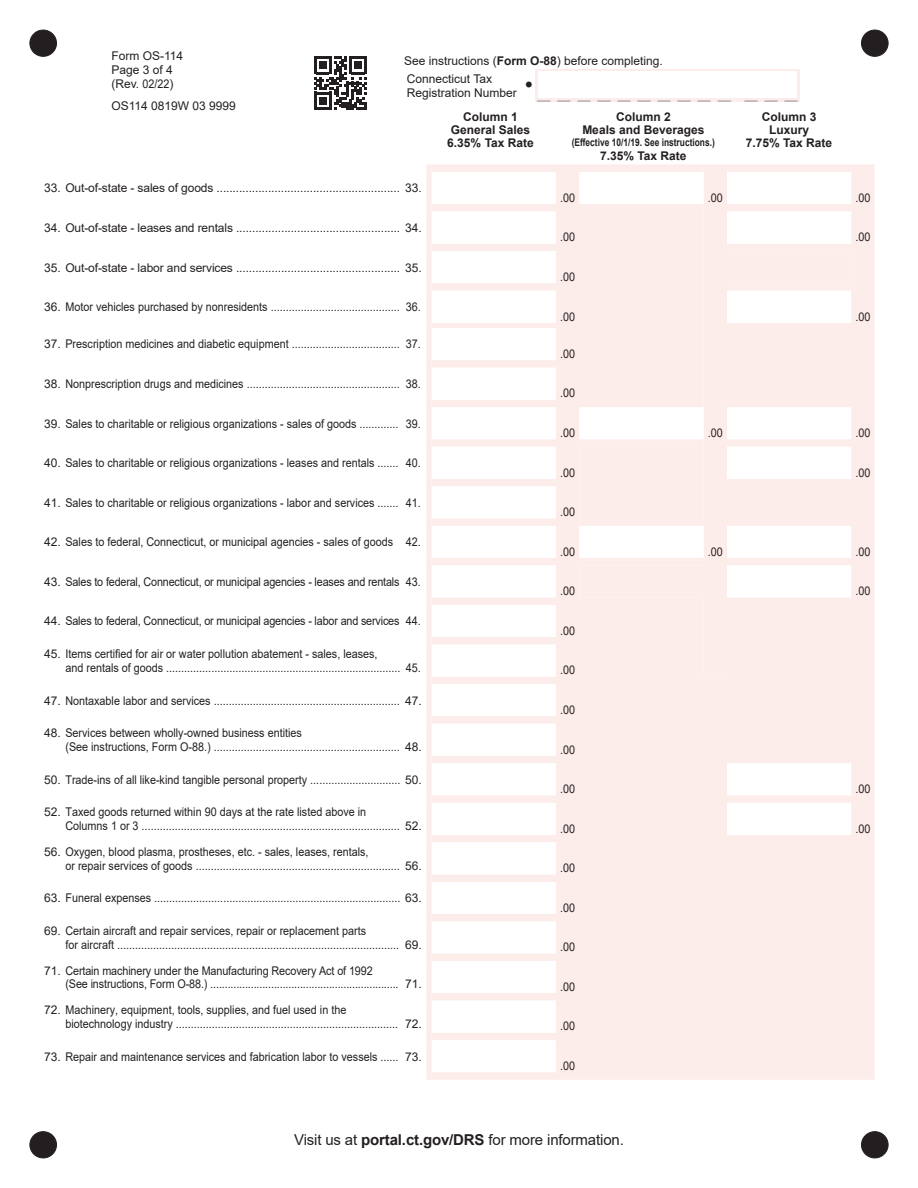
<style>
.page{position:relative;width:918px;height:1188px;background:#fff}
.page>*{position:absolute;margin:0;border:0;box-sizing:border-box;transform-origin:0 0}
.t1{font:15px "Arial";letter-spacing:-.01em;color:#231f20}
.t2{font:12px/13.5px "Arial";color:#231f20}
.t3{font:12px "Arial";color:#231f20;scale:.9 1}
.t4{font:700 12px "Arial";color:#231f20}
.t5{font:700 10.5px "Arial";color:#231f20;scale:.8 1}
.s1{font-weight:700}
.s2{font-family:"Times New Roman";font-size:25.5px;color:#939598}
</style>
<div class="page">
<div style="left:30px;top:30px;width:27px;height:26px;background:#231f20;border-radius:50%"></div>
<div style="left:30px;top:30px;width:27px;height:27px;border:1px solid #231f20;border-radius:50%"></div>
<div style="left:861px;top:30px;width:27px;height:26px;background:#231f20;border-radius:50%"></div>
<div style="left:861px;top:30px;width:27px;height:27px;border:1px solid #231f20;border-radius:50%"></div>
<div style="left:30px;top:1132px;width:27px;height:26px;background:#231f20;border-radius:50%"></div>
<div style="left:30px;top:1131px;width:27px;height:27px;border:1px solid #231f20;border-radius:50%"></div>
<div style="left:861px;top:1132px;width:27px;height:26px;background:#231f20;border-radius:50%"></div>
<div style="left:861px;top:1131px;width:27px;height:27px;border:1px solid #231f20;border-radius:50%"></div>
<div style="left:426px;top:164px;width:6px;height:916px;background:#fdedea"></div>
<div style="left:432px;top:164px;width:443px;height:916px;background:#fdedea"></div>
<svg style="left:432px;top:172px;width:419px;height:900px;fill:#fdedea"></svg>
<svg style="left:314px;top:57px;width:53px;height:53px"></svg>
<div style="left:535px;top:69px;width:265px;height:33px;background:linear-gradient(to right,#fef6f4,#fef6f4)"></div>
<div style="left:539px;top:71px;width:258px;height:26px;background:#fff"></div>
<p class="t2" style="left:111px;top:48px;width:73px;line-height:14.4px">Form OS-114<br>Page 3 of 4 (Rev. 02/22)</p>
<p class="t2" style="left:111px;top:99px;width:126px">OS114 0819W 03 9999</p>
<p class="t2" style="left:404px;top:51px;width:260px;line-height:18px">See instructions (<span class="s1">Form O-88</span>) before completing.<br>Connecticut Tax</p>
<p class="t2" style="left:407px;top:86px;width:392px">Registration Number <span class="s2">_ _ _ _ _ _ _ _ _ _ _ _ _</span></p>
<p class="t4" style="left:463px;top:108px;width:56px">Column 1</p>
<p class="t4" style="left:616px;top:108px;width:56px">Column 2</p>
<p class="t4" style="left:762px;top:108px;width:56px">Column 3</p>
<p class="t4" style="left:451px;top:121px;width:81px">General Sales</p>
<p class="t4" style="left:582px;top:121px;width:124px">Meals and Beverages</p>
<p class="t5" style="left:572px;top:135px;width:180px">(Effective 10/1/19. See instructions.)</p>
<p class="t4" style="left:769px;top:121px;width:42px">Luxury</p>
<p class="t4" style="left:447px;top:134px;width:88px">6.35% Tax Rate</p>
<p class="t4" style="left:746px;top:134px;width:88px">7.75% Tax Rate</p>
<p class="t4" style="left:600px;top:147px;width:88px">7.35% Tax Rate</p>
<p class="t2" style="left:44px;top:181px;width:379px">33. Out-of-state - sales of goods ......................................................... 33.</p>
<p class="t2" style="left:44px;top:221px;width:379px">34. Out-of-state - leases and rentals ................................................... 34.</p>
<p class="t2" style="left:44px;top:261px;width:379px">35. Out-of-state - labor and services ................................................... 35.</p>
<p class="t2" style="left:44px;top:300px;width:378px">36. Motor vehicles purchased by nonresidents ........................................... 36.</p>
<p class="t2" style="left:44px;top:337px;width:378px">37. Prescription medicines and diabetic equipment .................................... 37.</p>
<p class="t2" style="left:44px;top:377px;width:378px">38. Nonprescription drugs and medicines ................................................... 38.</p>
<p class="t2" style="left:44px;top:417px;width:378px">39. Sales to charitable or religious organizations ‑ sales of goods ............. 39.</p>
<p class="t2" style="left:44px;top:456px;width:378px">40. Sales to charitable or religious organizations ‑ leases and rentals ....... 40.</p>
<p class="t2" style="left:44px;top:496px;width:378px">41. Sales to charitable or religious organizations ‑ labor and services ....... 41.</p>
<p class="t2" style="left:44px;top:535px;width:378px">42. Sales to federal, Connecticut, or municipal agencies ‑ sales of goods 42.</p>
<p class="t2" style="left:44px;top:575px;width:378px">43. Sales to federal, Connecticut, or municipal agencies ‑ leases and rentals 43.</p>
<p class="t2" style="left:44px;top:614px;width:378px">44. Sales to federal, Connecticut, or municipal agencies ‑ labor and services 44.</p>
<p class="t2" style="left:65px;top:647px;width:357px;text-indent:-21px">45. Items certified for air or water pollution abatement ‑ sales, leases,<br>and rentals of goods .............................................................................. 45.</p>
<p class="t2" style="left:44px;top:693px;width:379px">47. Nontaxable labor and services .............................................................. 47.</p>
<p class="t2" style="left:65px;top:726px;width:358px;text-indent:-21px">48. Services between wholly-owned business entities<br>(See instructions, Form O-88.) .............................................................. 48.</p>
<p class="t2" style="left:44px;top:773px;width:379px">50. Trade‑ins of all like-kind tangible personal property .............................. 50.</p>
<p class="t2" style="left:65px;top:805px;width:358px;text-indent:-21px">52. Taxed goods returned within 90 days at the rate listed above in<br>Columns 1 or 3 ...................................................................................... 52.</p>
<p class="t2" style="left:65px;top:845px;width:358px;text-indent:-21px">56. Oxygen, blood plasma, prostheses, etc. ‑ sales, leases, rentals,<br>or repair services of goods .................................................................... 56.</p>
<p class="t2" style="left:44px;top:891px;width:379px">63. Funeral expenses .................................................................................. 63.</p>
<p class="t2" style="left:65px;top:924px;width:358px;text-indent:-21px">69. Certain aircraft and repair services, repair or replacement parts<br>for aircraft .............................................................................................. 69.</p>
<p class="t2" style="left:65px;top:964px;width:358px;text-indent:-21px">71. Certain machinery under the Manufacturing Recovery Act of 1992<br>(See instructions, Form O-88.) ................................................................. 71.</p>
<p class="t2" style="left:65px;top:1003px;width:358px;text-indent:-21px">72. Machinery, equipment, tools, supplies, and fuel used in the<br>biotechnology industry .......................................................................... 72.</p>
<p class="t2" style="left:44px;top:1050px;width:379px">73. Repair and maintenance services and fabrication labor to vessels ...... 73.</p>
<p class="t3" style="left:560px;top:189px;width:18px">.00</p>
<p class="t3" style="left:708px;top:189px;width:18px">.00</p>
<p class="t3" style="left:855px;top:189px;width:18px">.00</p>
<p class="t3" style="left:560px;top:229px;width:18px">.00</p>
<p class="t3" style="left:855px;top:229px;width:18px">.00</p>
<p class="t3" style="left:560px;top:269px;width:18px">.00</p>
<p class="t3" style="left:560px;top:308px;width:18px">.00</p>
<p class="t3" style="left:855px;top:308px;width:18px">.00</p>
<p class="t3" style="left:560px;top:345px;width:18px">.00</p>
<p class="t3" style="left:560px;top:385px;width:18px">.00</p>
<p class="t3" style="left:560px;top:425px;width:18px">.00</p>
<p class="t3" style="left:708px;top:425px;width:18px">.00</p>
<p class="t3" style="left:855px;top:425px;width:18px">.00</p>
<p class="t3" style="left:560px;top:464px;width:18px">.00</p>
<p class="t3" style="left:855px;top:464px;width:18px">.00</p>
<p class="t3" style="left:560px;top:504px;width:18px">.00</p>
<p class="t3" style="left:560px;top:543px;width:18px">.00</p>
<p class="t3" style="left:708px;top:543px;width:18px">.00</p>
<p class="t3" style="left:855px;top:543px;width:18px">.00</p>
<p class="t3" style="left:560px;top:583px;width:18px">.00</p>
<p class="t3" style="left:855px;top:583px;width:18px">.00</p>
<p class="t3" style="left:560px;top:622px;width:18px">.00</p>
<p class="t3" style="left:560px;top:662px;width:18px">.00</p>
<p class="t3" style="left:560px;top:701px;width:18px">.00</p>
<p class="t3" style="left:560px;top:741px;width:18px">.00</p>
<p class="t3" style="left:560px;top:781px;width:18px">.00</p>
<p class="t3" style="left:855px;top:781px;width:18px">.00</p>
<p class="t3" style="left:560px;top:820px;width:18px">.00</p>
<p class="t3" style="left:855px;top:820px;width:18px">.00</p>
<p class="t3" style="left:560px;top:860px;width:18px">.00</p>
<p class="t3" style="left:560px;top:899px;width:18px">.00</p>
<p class="t3" style="left:560px;top:939px;width:18px">.00</p>
<p class="t3" style="left:560px;top:978px;width:18px">.00</p>
<p class="t3" style="left:560px;top:1018px;width:18px">.00</p>
<p class="t3" style="left:560px;top:1058px;width:18px">.00</p>
<p class="t1" style="left:294px;top:1129px;width:331px">Visit us at <span class="s1">portal.ct.gov/DRS</span> for more information.</p>
</div>
